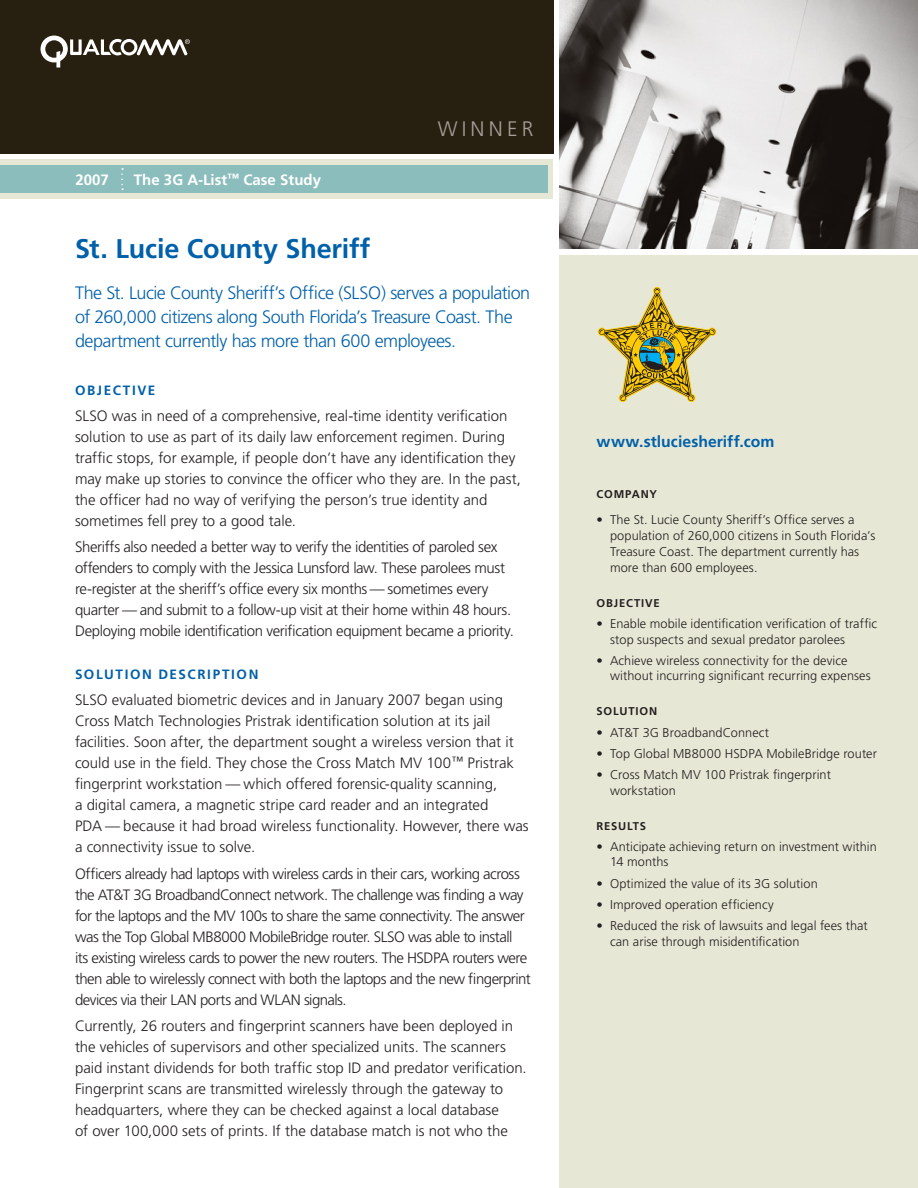
<style>
.page{position:relative;width:918px;height:1188px;background:#fff}
.page>*{position:absolute;margin:0;border:0;box-sizing:border-box;transform-origin:0 0}
.t1{font:700 27px "Frutiger";letter-spacing:-.005em;color:#0060a9}
.t2{font:300 21px "Frutiger";letter-spacing:.2em;color:#a79f98}
.t3{font:300 18px/24px "Frutiger";letter-spacing:-.03em;color:#0060a9}
.t4{font:700 15.75px "Frutiger";letter-spacing:.005em;color:#0060a9}
.t5{font:300 15px/21px "Frutiger";letter-spacing:-.005em;color:#231f20}
.t6{font:300 15px/21px "Frutiger";letter-spacing:-.035em;color:#231f20}
.t7{font:300 15px/21px "Frutiger";letter-spacing:-.025em;color:#231f20}
.t8{font:700 15px "Frutiger";color:#fff}
.t9{font:700 13.5px "Frutiger";letter-spacing:.12em;color:#0060a9}
.t10{font:300 12.75px/15.8px "Frutiger";letter-spacing:.005em;color:#231f20}
.t11{font:700 11.25px "Frutiger";letter-spacing:.07em;color:#231f20}
</style>
<div class="page">
<div style="left:559px;top:255px;width:359px;height:933px;background:#e7e7d6"></div>
<div style="left:0;top:160px;width:554px;height:39px;background:#e7e7d6"></div>
<div style="left:0;top:165px;width:548px;height:28px;background:#8cbdbd"></div>
<div style="left:0;top:0;width:554px;height:154px;background:#271f10"></div>
<img style="left:559px;top:0;width:359px;height:248px">
<svg style="left:41px;top:36px;width:149px;height:32px"></svg>
<svg style="left:121px;top:168px;width:2px;height:22px"></svg>
<svg style="left:597px;top:287px;width:120px;height:116px"></svg>
<p class="t8" style="left:76px;top:171px;width:35px">2007</p>
<p class="t8" style="left:134px;top:171px;width:189px">The 3G A-List<sup>™</sup> Case Study</p>
<h2 class="t2" style="left:438px;top:117px;width:97px">WINNER</h2>
<h1 class="t1" style="left:75px;top:233px;width:297px">St. Lucie County Sheriff</h1>
<p class="t3" style="left:75px;top:280px;width:457px">The St. Lucie County Sheriff’s Office (SLSO) serves a population of 260,000 citizens along South Florida’s Treasure Coast. The department currently has more than 600 employees.</p>
<p class="t9" style="left:75px;top:382px;width:82px">OBJECTIVE</p>
<p class="t5" style="left:75px;top:405px;width:447px">SLSO was in need of a comprehensive, real-time identity verification solution to use as part of its daily law enforcement regimen. During traffic stops, for example, if people don’t have any identification they may make up stories to convince the officer who they are. In the past, the officer had no way of verifying the person’s true identity and sometimes fell prey to a good tale.</p>
<p class="t7" style="left:75px;top:537px;width:440px">Sheriffs also needed a better way to verify the identities of paroled sex offenders to comply with the Jessica Lunsford law. These parolees must re-register at the sheriff’s office every six months — sometimes every quarter — and submit to a follow-up visit at their home within 48 hours.<br>Deploying mobile identification verification equipment became a priority.</p>
<p class="t9" style="left:75px;top:666px;width:185px">SOLUTION DESCRIPTION</p>
<p class="t5" style="left:75px;top:690px;width:455px">SLSO evaluated biometric devices and in January 2007 began using Cross Match Technologies Pristrak identification solution at its jail facilities. Soon after, the department sought a wireless version that it could use in the field. They chose the Cross Match MV 100<sup>™</sup> Pristrak fingerprint workstation — which offered forensic-quality scanning,<br>a digital camera, a magnetic stripe card reader and an integrated<br>PDA — because it had broad wireless functionality. However, there was a connectivity issue to solve.</p>
<p class="t6" style="left:75px;top:863px;width:457px">Officers already had laptops with wireless cards in their cars, working across the AT&amp;T 3G BroadbandConnect network. The challenge was finding a way for the laptops and the MV 100s to share the same connectivity. The answer was the Top Global MB8000 MobileBridge router. SLSO was able to install<br>its existing wireless cards to power the new routers. The HSDPA routers were then able to wirelessly connect with both the laptops and the new fingerprint devices via their LAN ports and WLAN signals.</p>
<p class="t5" style="left:75px;top:1015px;width:453px">Currently, 26 routers and fingerprint scanners have been deployed in the vehicles of supervisors and other specialized units. The scanners paid instant dividends for both traffic stop ID and predator verification.<br>Fingerprint scans are transmitted wirelessly through the gateway to headquarters, where they can be checked against a local database<br>of over 100,000 sets of prints. If the database match is not who the</p>
<p class="t4" style="left:597px;top:432px;width:179px">www.stluciesheriff.com</p>
<p class="t11" style="left:597px;top:487px;width:62px">COMPANY</p>
<p class="t10" style="left:610px;top:512px;width:267px;text-indent:-14px">• The St. Lucie County Sheriff’s Office serves a population of 260,000 citizens in South Florida’s Treasure Coast. The department currently has more than 600 employees.</p>
<p class="t11" style="left:597px;top:596px;width:65px">OBJECTIVE</p>
<p class="t10" style="left:610px;top:615px;width:269px;text-indent:-14px">• Enable mobile identification verification of traffic stop suspects and sexual predator parolees</p>
<p class="t10" style="left:610px;top:652px;width:262px;text-indent:-14px">• Achieve wireless connectivity for the device without incurring significant recurring expenses</p>
<p class="t11" style="left:597px;top:705px;width:62px">SOLUTION</p>
<p class="t10" style="left:597px;top:724px;width:174px">• AT&amp;T 3G BroadbandConnect</p>
<p class="t10" style="left:597px;top:745px;width:282px">• Top Global MB8000 HSDPA MobileBridge router</p>
<p class="t10" style="left:610px;top:766px;width:222px;text-indent:-14px">• Cross Match MV 100 Pristrak fingerprint workstation</p>
<p class="t11" style="left:597px;top:819px;width:51px">RESULTS</p>
<p class="t10" style="left:610px;top:838px;width:268px;text-indent:-14px">• Anticipate achieving return on investment within<br>14 months</p>
<p class="t10" style="left:597px;top:875px;width:223px">• Optimized the value of its 3G solution</p>
<p class="t10" style="left:597px;top:896px;width:179px">• Improved operation efficiency</p>
<p class="t10" style="left:610px;top:918px;width:259px;text-indent:-14px">• Reduced the risk of lawsuits and legal fees that can arise through misidentification</p>
</div>
